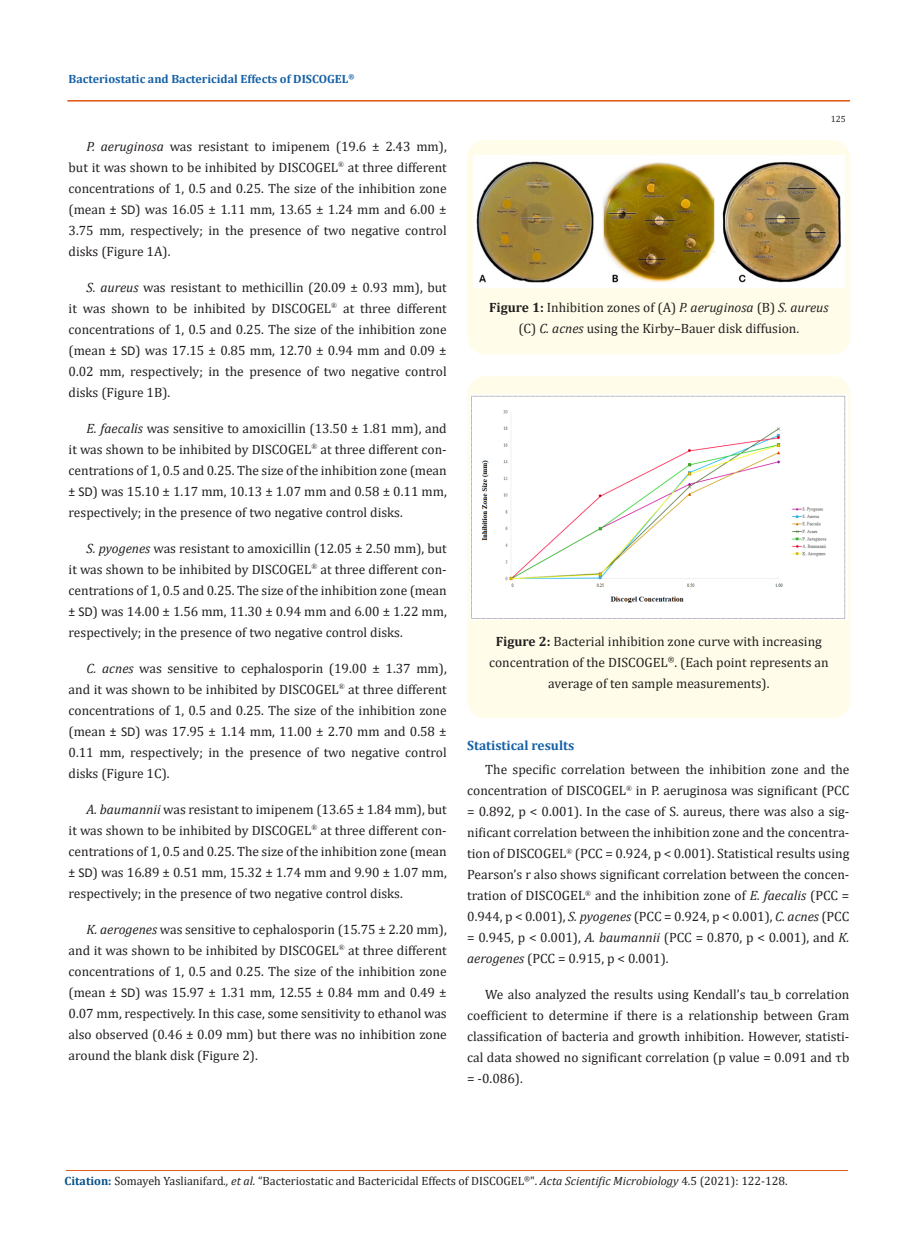
<style>
.page{position:relative;width:917px;height:1260px;background:#fff}
.page>*{position:absolute;margin:0;border:0;box-sizing:border-box;transform-origin:0 0}
.t1{font:13.5px/21px "Cambria";color:#231f20;text-align:justify}
.t2{font:700 13.5px "Cambria";color:#1560a6}
.t3{font:12px "Cambria";color:#231f20}
.t4{font:700 12px "Cambria";color:#1560a6}
.t5{font:9px "Cambria";color:#231f20}
.s1{font-style:italic}
.s2{font-family:"Calibri"}
.s3{font-weight:700}
.s4{font-weight:700;color:#035089}
</style>
<div class="page">
<div style="left:467px;top:140px;width:383px;height:215px;background:#fffde9;border-radius:18px"></div>
<img style="left:473px;top:156px;width:371px;height:132px">
<div style="left:467px;top:376px;width:383px;height:342px;background:#fffde9;border-radius:18px"></div>
<img style="left:470px;top:394px;width:377px;height:225px">
<hr style="left:66px;top:1170px;width:781px;height:1px;background:#e05d1a">
<p class="t4" style="left:69px;top:70px;width:287px">Bacteriostatic and Bactericidal Effects of DISCOGEL<sup>®</sup></p>
<p class="t1" style="left:69px;top:135px;width:379px;text-indent:18px"><span class="s1">P. aeruginosa</span> was resistant to imipenem (19.6 ± 2.43 mm), but it was shown to be inhibited by DISCOGEL<sup>®</sup> at three different concentrations of 1, 0.5 and 0.25. The size of the inhibition zone (mean <span class="s2">± SD</span>) was 16.05 ± 1.11 mm, 13.65 ± 1.24 mm and 6.00 ± 3.75 mm, respectively; in the presence of two negative control disks (Figure 1A).</p>
<p class="t1" style="left:69px;top:276px;width:379px;text-indent:18px"><span class="s1">S. aureus</span> was resistant to methicillin (20.09 ± 0.93 mm), but it was shown to be inhibited by DISCOGEL<sup>®</sup> at three different concentrations of 1, 0.5 and 0.25. The size of the inhibition zone (mean <span class="s2">± SD</span>) was 17.15 ± 0.85 mm, 12.70 ± 0.94 mm and 0.09 ± 0.02 mm, respectively; in the presence of two negative control disks (Figure 1B).</p>
<p class="t1" style="left:69px;top:417px;width:379px;text-indent:18px"><span class="s1">E. faecalis</span> was sensitive to amoxicillin (13.50 ± 1.81 mm), and it was shown to be inhibited by DISCOGEL<sup>®</sup> at three different con&shy;centrations of 1, 0.5 and 0.25. The size of the inhibition zone (mean <span class="s2">± SD</span>) was 15.10 ± 1.17 mm, 10.13 ± 1.07 mm and 0.58 ± 0.11 mm, respectively; in the presence of two negative control disks.</p>
<p class="t1" style="left:69px;top:537px;width:379px;text-indent:18px"><span class="s1">S. pyogenes</span> was resistant to amoxicillin (12.05 ± 2.50 mm), but it was shown to be inhibited by DISCOGEL<sup>®</sup> at three different con&shy;centrations of 1, 0.5 and 0.25. The size of the inhibition zone (mean <span class="s2">± SD</span>) was 14.00 ± 1.56 mm, 11.30 ± 0.94 mm and 6.00 ± 1.22 mm, respectively; in the presence of two negative control disks.</p>
<p class="t1" style="left:69px;top:657px;width:379px;text-indent:18px"><span class="s1">C. acnes</span> was sensitive to cephalosporin (19.00 ± 1.37 mm), and it was shown to be inhibited by DISCOGEL<sup>®</sup> at three different concentrations of 1, 0.5 and 0.25. The size of the inhibition zone (mean <span class="s2">± SD</span>) was 17.95 ± 1.14 mm, 11.00 ± 2.70 mm and 0.58 ± 0.11 mm, respectively; in the presence of two negative control disks (Figure 1C).</p>
<p class="t1" style="left:69px;top:798px;width:379px;text-indent:18px"><span class="s1">A. baumannii</span> was resistant to imipenem (13.65 ± 1.84 mm), but it was shown to be inhibited by DISCOGEL<sup>®</sup> at three different con&shy;centrations of 1, 0.5 and 0.25. The size of the inhibition zone (mean <span class="s2">± SD</span>) was 16.89 ± 0.51 mm, 15.32 ± 1.74 mm and 9.90 ± 1.07 mm, respectively; in the presence of two negative control disks.</p>
<p class="t1" style="left:69px;top:918px;width:380px;text-indent:18px"><span class="s1">K. aerogenes</span> was sensitive to cephalosporin (15.75 ± 2.20 mm), and it was shown to be inhibited by DISCOGEL<sup>®</sup> at three different concentrations of 1, 0.5 and 0.25. The size of the inhibition zone (mean <span class="s2">± SD</span>) was 15.97 ± 1.31 mm, 12.55 ± 0.84 mm and 0.49 ± 0.07 mm, respectively. In this case, some sensitivity to ethanol was also observed (0.46 ± 0.09 mm) but there was no inhibition zone around the blank disk (Figure 2).</p>
<p class="t5" style="left:830px;top:114px;width:16px">125</p>
<p class="t1" style="left:489px;top:297px;width:341px;text-align:center"><span class="s3">Figure 1:</span> Inhibition zones of (A) <span class="s1">P. aeruginosa</span> (B) <span class="s1">S. aureus </span>(C) <span class="s1">C. acnes</span> using the Kirby–Bauer disk diffusion.</p>
<p class="t1" style="left:489px;top:631px;width:341px;text-align:center"><span class="s3">Figure 2:</span> Bacterial inhibition zone curve with increasing concentration of the DISCOGEL<sup>®</sup>. (Each point represents an average of ten sample measurements).</p>
<p class="t2" style="left:467px;top:736px;width:109px">Statistical results</p>
<p class="t1" style="left:467px;top:759px;width:384px;text-indent:18px">The specific correlation between the inhibition zone and the concentration of DISCOGEL<sup>®</sup> in P. aeruginosa was significant (PCC = 0.892, p &lt; 0.001). In the case of S. aureus, there was also a sig&shy;nificant correlation between the inhibition zone and the concentra&shy;tion of DISCOGEL<sup>®</sup> (PCC = 0.924, p &lt; 0.001). Statistical results using Pearson’s r also shows significant correlation between the concen&shy;tration of DISCOGEL<sup>®</sup> and the inhibition zone of <span class="s1">E. faecalis</span> (PCC = 0.944, p &lt; 0.001), <span class="s1">S. pyogenes</span> (PCC = 0.924, p &lt; 0.001), <span class="s1">C. acnes</span> (PCC = 0.945, p &lt; 0.001), <span class="s1">A. baumannii</span> (PCC = 0.870, p &lt; 0.001), and <span class="s1">K. aerogenes</span> (PCC = 0.915, p &lt; 0.001).</p>
<p class="t1" style="left:467px;top:984px;width:384px;text-indent:18px">We also analyzed the results using Kendall’s tau_b correlation coefficient to determine if there is a relationship between Gram classification of bacteria and growth inhibition. However, statisti&shy;cal data showed no significant correlation (p value = 0.091 and τb = -0.086).</p>
<p class="t3" style="left:65px;top:1174px;width:724px"><span class="s4">Citation:</span> Somayeh Yaslianifard<span class="s1">., et al.</span> “Bacteriostatic and Bactericidal Effects of DISCOGEL<sup>®</sup>". <span class="s1">Acta Scientific Microbiology</span> 4.5 (2021): 122-128.</p>
</div>
